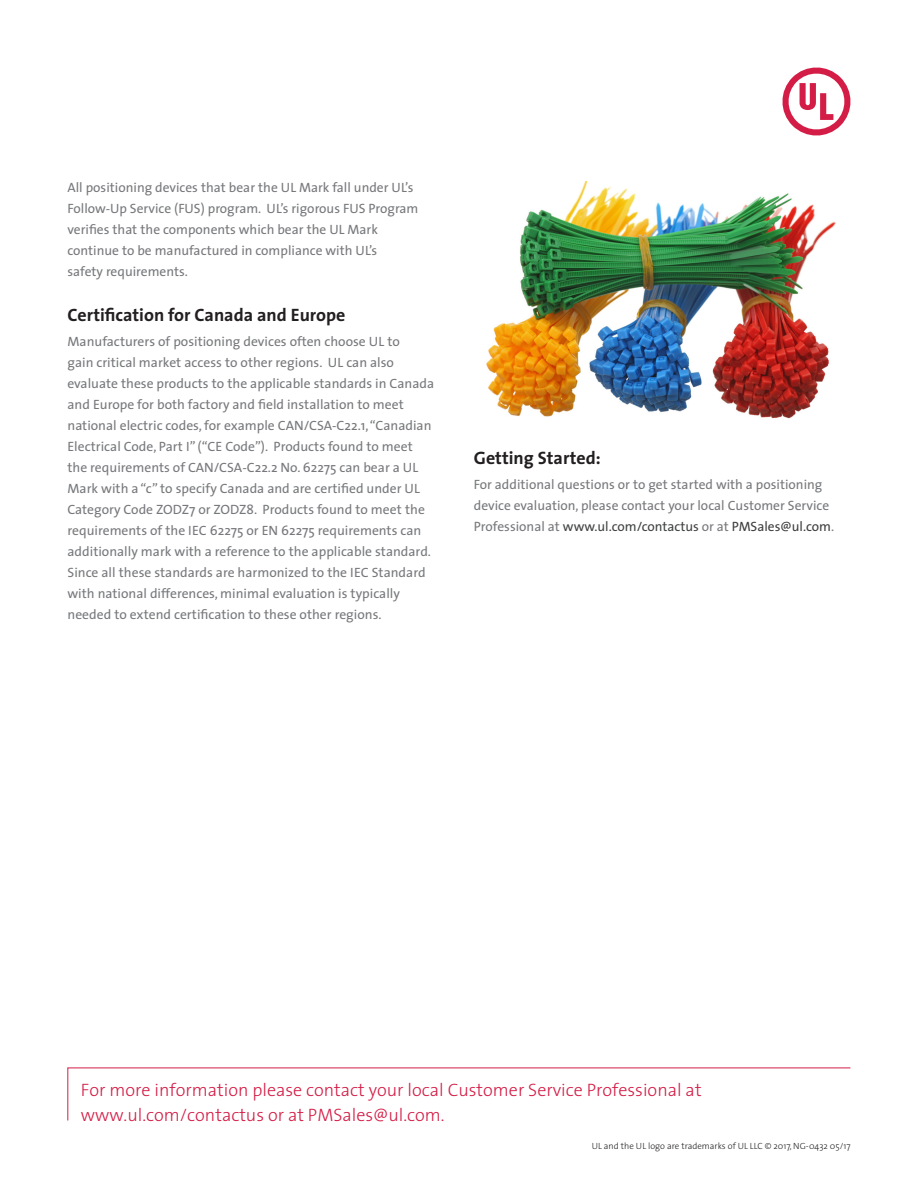
<style>
.page{position:relative;width:918px;height:1188px;background:#fff}
.page>*{position:absolute;margin:0;border:0;box-sizing:border-box;transform-origin:0 0}
.Contact_line{font:300 18px "The Sans";color:#d41d46}
.Sub_heading{font:700 18px "The Sans";color:#231f20}
.Body_Copy{font:13.5px/21px "The Sans";color:#76787b}
.Key{font:300 9px "The Sans";color:#231f20}
.s1{color:#414243}
.s2{color:#3e3e3f}
</style>
<div class="page">
<svg style="left:782px;top:67px;width:69px;height:69px"></svg>
<svg style="left:67px;top:1067px;width:784px;height:54px"></svg>
<img style="left:486px;top:182px;width:350px;height:237px">
<p class="Body_Copy" style="left:68px;top:177px;width:352px">All positioning devices that bear the UL Mark fall under UL’s Follow-Up Service (FUS) program. UL’s rigorous FUS Program verifies that the components which bear the UL Mark continue to be manufactured in compliance with UL’s<br>safety requirements.</p>
<p class="Sub_heading" style="left:68px;top:303px;width:279px">Certification for Canada and Europe</p>
<p class="Body_Copy" style="left:68px;top:331px;width:368px">Manufacturers of positioning devices often choose UL to<br>gain critical market access to other regions. UL can also evaluate these products to the applicable standards in Canada and Europe for both factory and field installation to meet national electric codes, for example CAN/CSA-C22.1, “Canadian Electrical Code, Part I” (“CE Code”). Products found to meet the requirements of CAN/CSA-C22.2 No. 62275 can bear a UL Mark with a “c” to specify Canada and are certified under UL Category Code ZODZ7 or ZODZ8. Products found to meet the requirements of the IEC 62275 or EN 62275 requirements can additionally mark with a reference to the applicable standard.<br>Since all these standards are harmonized to the IEC Standard with national differences, minimal evaluation is typically needed to extend certification to these other regions.</p>
<p class="Sub_heading" style="left:474px;top:446px;width:128px">Getting Started:</p>
<p class="Body_Copy" style="left:474px;top:474px;width:362px">For additional questions or to get started with a positioning device evaluation, please contact your local Customer Service<br>Professional at <span class="s1">www.ul.com/contactus</span> or at <span class="s2">PMSales@ul.com</span>.</p>
<p class="Contact_line" style="left:81px;top:1079px;width:622px">For more information please contact your local Customer Service Professional at</p>
<p class="Contact_line" style="left:81px;top:1103px;width:365px">www.ul.com/contactus or at PMSales@ul.com.</p>
<p class="Key" style="left:592px;top:1140px;width:260px">UL and the UL logo are trademarks of UL LLC © 2017, NG-0432 05/17</p>
</div>
